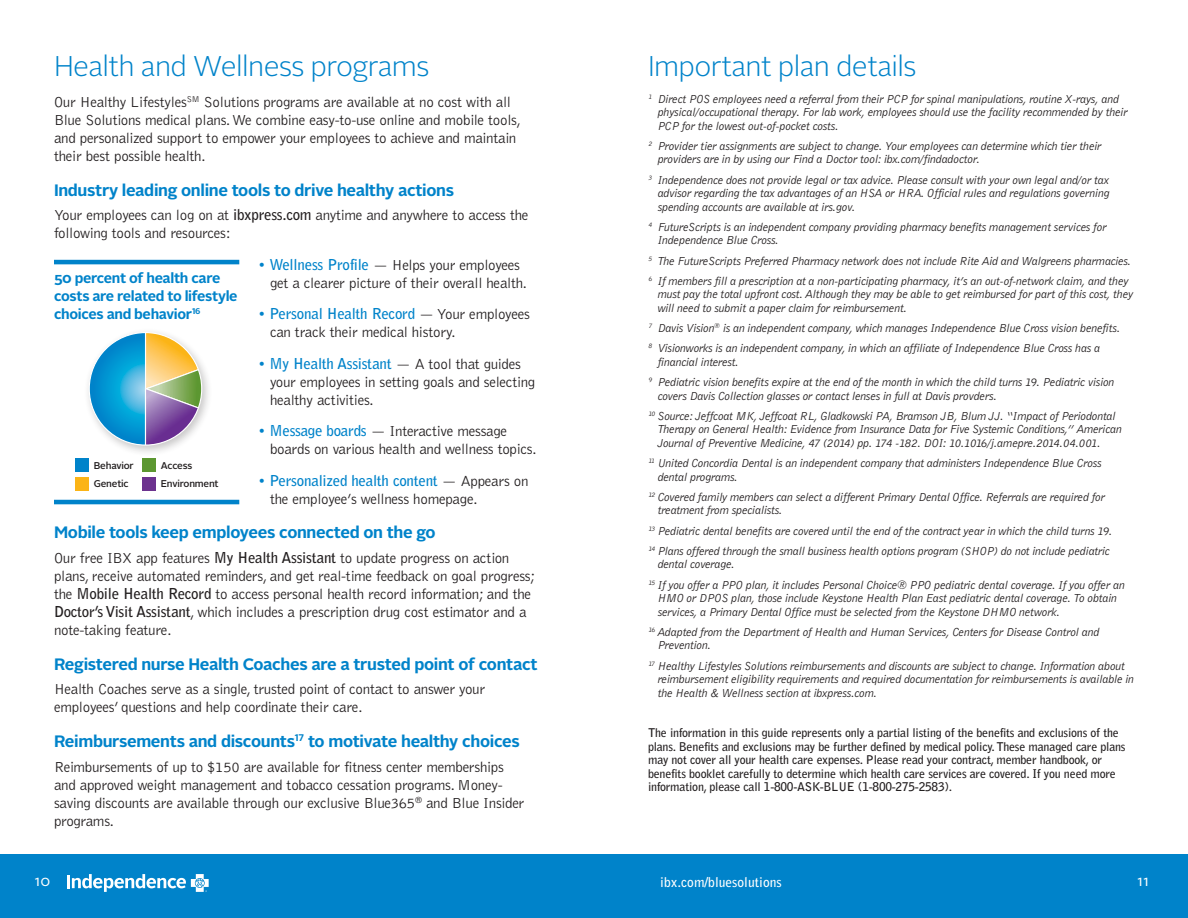
<style>
.page{position:relative;width:1188px;height:918px;background:#fff}
.page>*{position:absolute;margin:0;border:0;box-sizing:border-box;transform-origin:0 0}
.t1{font:300 28.5px "Alright Sans";letter-spacing:-.02em;color:#0083ca}
.t2{font:700 16.5px "Alright Sans";letter-spacing:-.02em;color:#0083ca}
.t3{font:300 15px/18px "Bell Gothic";letter-spacing:-.02em;color:#231f20}
.t4{font:15px "Alright Sans";color:#fff}
.t5{font:700 14.25px/17.9px "Alright Sans";letter-spacing:-.02em;color:#0083ca}
.t6{font:700 13.5px "Bell Gothic";color:#fff}
.t7{font:italic 12px/13.5px "Bell Gothic";letter-spacing:-.02em;color:#231f20}
.t8{font:700 12px/13.5px "Bell Gothic";letter-spacing:-.02em;color:#231f20}
.t9{font:500 9.9px "Alright Sans";letter-spacing:-.02em;color:#231f20}
.s1{font-weight:700}
.s2{color:#0083ca}
.s3{font-weight:700;color:#0083ca}
</style>
<div class="page">
<div style="left:0;top:854px;width:1188px;height:64px;background:#0083ca"></div>
<svg style="left:67px;top:874px;width:142px;height:18px"></svg>
<hr style="left:54px;top:500px;width:185px;height:4px;background:#0083ca">
<hr style="left:54px;top:260px;width:185px;height:4px;background:#0083ca">
<div style="left:83px;top:327px;width:130px;height:130px;background:#231f20;opacity:.25"></div>
<svg style="left:89px;top:333px;width:113px;height:112px"></svg>
<div style="left:76px;top:459px;width:13px;height:13px;background:#0083ca"></div>
<div style="left:143px;top:459px;width:13px;height:13px;background:#5c9731"></div>
<div style="left:76px;top:477px;width:13px;height:14px;background:#fbb416"></div>
<div style="left:143px;top:477px;width:13px;height:14px;background:#6c328e"></div>
<p class="t1" style="left:54px;top:47px;width:377px">Health and Wellness programs</p>
<p class="t3" style="left:54px;top:94px;width:468px">Our Healthy Lifestyles<sup>SM</sup> Solutions programs are available at no cost with all Blue Solutions medical plans. We combine easy-to-use online and mobile tools, and personalized support to empower your employees to achieve and maintain their best possible health.</p>
<p class="t2" style="left:54px;top:178px;width:402px">Industry leading online tools to drive healthy actions</p>
<p class="t3" style="left:54px;top:207px;width:476px">Your employees can log on at <span class="s1">ibxpress.com</span> anytime and anywhere to access the following tools and resources:</p>
<p class="t3" style="left:270px;top:256px;width:259px;text-indent:-12px"><span class="s2">•</span> <span class="s3">Wellness Profile</span> — Helps your employees get a clearer picture of their overall health.</p>
<p class="t3" style="left:270px;top:306px;width:261px;text-indent:-12px"><span class="s2">•</span> <span class="s3">Personal Health Record</span> — Your employees can track their medical history.</p>
<p class="t3" style="left:270px;top:355px;width:267px;text-indent:-12px"><span class="s2">•</span> <span class="s3">My Health Assistant</span> — A tool that guides your employees in setting goals and selecting healthy activities.</p>
<p class="t3" style="left:270px;top:423px;width:268px;text-indent:-12px"><span class="s2">•</span> <span class="s3">Message boards</span> — Interactive message boards on various health and wellness topics.</p>
<p class="t3" style="left:270px;top:472px;width:260px;text-indent:-12px"><span class="s2">•</span> <span class="s3">Personalized health content</span> — Appears on the employee’s wellness homepage.</p>
<p class="t2" style="left:54px;top:521px;width:383px">Mobile tools keep employees connected on the go</p>
<p class="t3" style="left:54px;top:550px;width:483px">Our free IBX app features <span class="s1">My Health Assistant</span> to update progress on action plans, receive automated reminders, and get real-time feedback on goal progress; the <span class="s1">Mobile Health Record</span> to access personal health record information; and the <span class="s1">Doctor’s Visit Assistant</span>, which includes a prescription drug cost estimator and a note-taking feature.</p>
<p class="t2" style="left:54px;top:652px;width:485px">Registered nurse Health Coaches are a trusted point of contact</p>
<p class="t3" style="left:54px;top:681px;width:433px">Health Coaches serve as a single, trusted point of contact to answer your employees’ questions and help coordinate their care.</p>
<p class="t2" style="left:54px;top:730px;width:467px">Reimbursements and discounts<sup>17</sup> to motivate healthy choices</p>
<p class="t3" style="left:54px;top:758px;width:472px">Reimbursements of up to $150 are available for fitness center memberships and approved weight management and tobacco cessation programs. Money&shy;saving discounts are available through our exclusive Blue365<sup>®</sup> and Blue Insider programs.</p>
<p class="t5" style="left:54px;top:269px;width:185px">50 percent of health care costs are related to lifestyle choices and behavior<sup>16</sup></p>
<p class="t9" style="left:94px;top:458px;width:41px">Behavior</p>
<p class="t9" style="left:161px;top:458px;width:33px">Access</p>
<p class="t9" style="left:94px;top:477px;width:36px">Genetic</p>
<p class="t9" style="left:161px;top:477px;width:59px">Environment</p>
<p class="t1" style="left:648px;top:47px;width:270px">Important plan details</p>
<p class="t7" style="left:657px;top:92px;width:472px;text-indent:-9px"><sup>1</sup> Direct POS employees need a referral from their PCP for spinal manipulations, routine X-rays, and physical/occupational therapy. For lab work, employees should use the facility recommended by their<br>PCP for the lowest out-of-pocket costs.</p>
<p class="t7" style="left:657px;top:139px;width:446px;text-indent:-9px"><sup>2</sup> Provider tier assignments are subject to change. Your employees can determine which tier their providers are in by using our Find a Doctor tool: ibx.com/findadoctor.</p>
<p class="t7" style="left:657px;top:173px;width:454px;text-align:justify;text-indent:-9px"><sup>3</sup> Independence does not provide legal or tax advice. Please consult with your own legal and/or tax advisor regarding the tax advantages of an HSA or HRA. Official rules and regulations governing spending accounts are available at irs.gov.</p>
<p class="t7" style="left:657px;top:220px;width:451px;text-indent:-9px"><sup>4</sup> FutureScripts is an independent company providing pharmacy benefits management services for<br>Independence Blue Cross.</p>
<p class="t7" style="left:648px;top:254px;width:484px"><sup>5</sup> The FutureScripts Preferred Pharmacy network does not include Rite Aid and Walgreens pharmacies.</p>
<p class="t7" style="left:657px;top:274px;width:477px;text-indent:-9px"><sup>6</sup> If members fill a prescription at a non-participating pharmacy, it’s an out-of-network claim, and they must pay the total upfront cost. Although they may be able to get reimbursed for part of this cost, they will need to submit a paper claim for reimbursement.</p>
<p class="t7" style="left:648px;top:321px;width:473px"><sup>7</sup> Davis Vision<sup>®</sup> is an independent company, which manages Independence Blue Cross vision benefits.</p>
<p class="t7" style="left:657px;top:341px;width:444px;text-indent:-9px"><sup>8</sup> Visionworks is an independent company, in which an affiliate of Independence Blue Cross has a financial interest.</p>
<p class="t7" style="left:657px;top:375px;width:458px;text-indent:-9px"><sup>9</sup> Pediatric vision benefits expire at the end of the month in which the child turns 19. Pediatric vision covers Davis Collection glasses or contact lenses in full at Davis provders.</p>
<p class="t7" style="left:657px;top:409px;width:466px;text-indent:-9px"><sup>10</sup> Source: Jeffcoat MK, Jeffcoat RL, Gladkowski PA, Bramson JB, Blum JJ. “Impact of Periodontal<br>Therapy on General Health: Evidence from Insurance Data for Five Systemic Conditions,” American<br>Journal of Preventive Medicine, 47 (2014) pp. 174 -182. DOI: 10.1016/j.amepre.2014.04.001.</p>
<p class="t7" style="left:657px;top:456px;width:446px;text-indent:-9px"><sup>11</sup> United Concordia Dental is an independent company that administers Independence Blue Cross dental programs.</p>
<p class="t7" style="left:657px;top:490px;width:449px;text-indent:-9px"><sup>12</sup> Covered family members can select a different Primary Dental Office. Referrals are required for treatment from specialists.</p>
<p class="t7" style="left:648px;top:524px;width:465px"><sup>13</sup> Pediatric dental benefits are covered until the end of the contract year in which the child turns 19.</p>
<p class="t7" style="left:657px;top:544px;width:454px;text-indent:-9px"><sup>14</sup> Plans offered through the small business health options program (SHOP) do not include pediatric dental coverage.</p>
<p class="t7" style="left:657px;top:578px;width:469px;text-indent:-9px"><sup>15</sup> If you offer a PPO plan, it includes Personal Choice® PPO pediatric dental coverage. If you offer an<br>HMO or DPOS plan, those include Keystone Health Plan East pediatric dental coverage. To obtain services, a Primary Dental Office must be selected from the Keystone DHMO network.</p>
<p class="t7" style="left:657px;top:625px;width:444px;text-indent:-9px"><sup>16</sup> Adapted from the Department of Health and Human Services, Centers for Disease Control and<br>Prevention.</p>
<p class="t7" style="left:657px;top:659px;width:478px;text-indent:-9px"><sup>17</sup> Healthy Lifestyles Solutions reimbursements and discounts are subject to change. Information about reimbursement eligibility requirements and required documentation for reimbursements is available in the Health &amp; Wellness section at ibxpress.com.</p>
<p class="t8" style="left:648px;top:726px;width:479px">The information in this guide represents only a partial listing of the benefits and exclusions of the plans. Benefits and exclusions may be further defined by medical policy. These managed care plans may not cover all your health care expenses. Please read your contract, member handbook, or benefits booklet carefully to determine which health care services are covered. If you need more information, please call 1-800-ASK-BLUE (1-800-275-2583).</p>
<p class="t4" style="left:35px;top:871px;width:17px">10</p>
<p class="t6" style="left:660px;top:874px;width:123px">ibx.com/bluesolutions</p>
<p class="t4" style="left:1137px;top:871px;width:13px">11</p>
</div>
